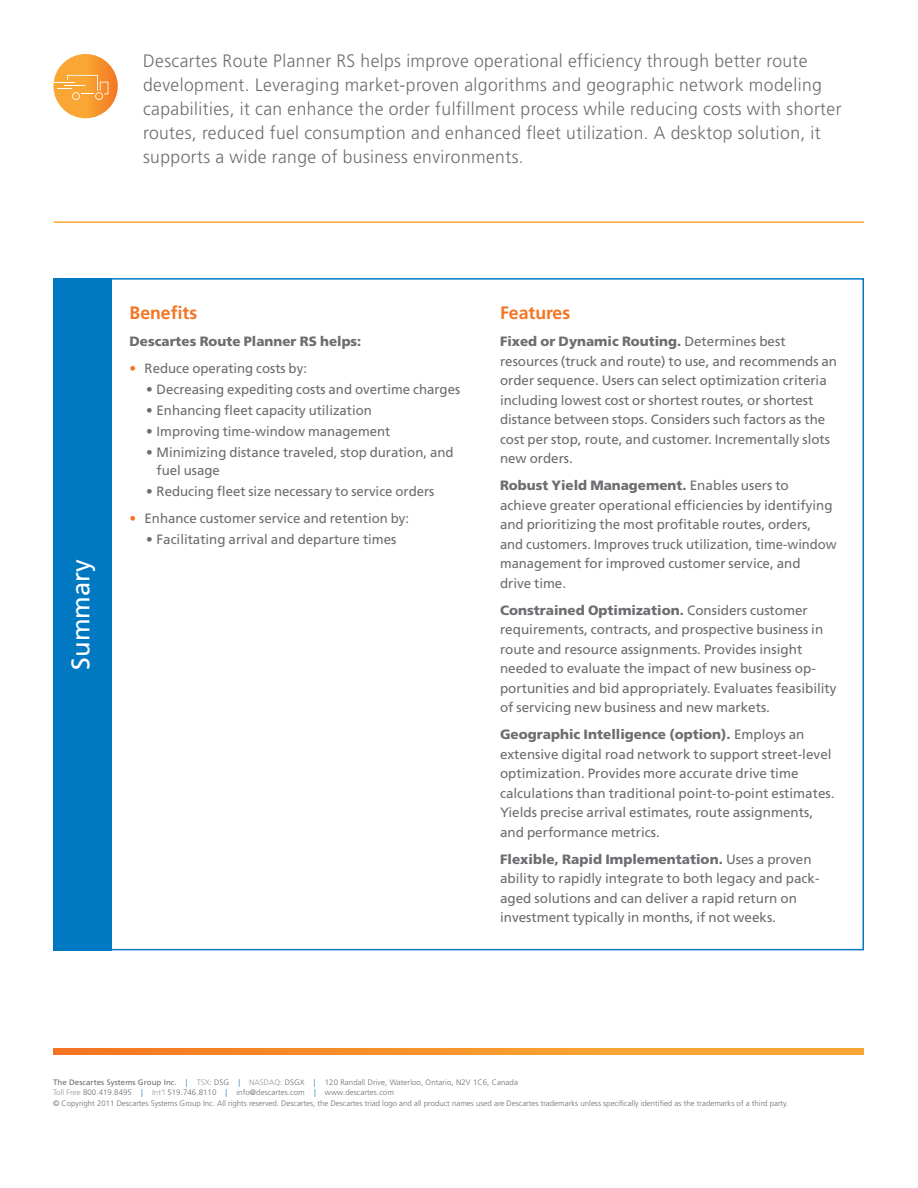
<style>
.page{position:relative;width:918px;height:1188px;background:#fff}
.page>*{position:absolute;margin:0;border:0;box-sizing:border-box;transform-origin:0 0}
.Body_Copy{font:25.5px "Frutiger LT Std";color:#fff}
.t1{font:300 18px/24px "Frutiger LT Std";letter-spacing:.025em;color:#6c6d70}
.Box_Copy{font:700 18px "Frutiger LT Std";color:#f47321}
.Body_Copy-2{font:13.5px/19.5px "Frutiger LT Std";color:#6c6d70}
.t2{font:900 13.5px "Frutiger LT Std";color:#6c6d70}
.t3{font:300 7.8px "Frutiger LT Std";color:#6c6d70}
.s1{color:#f47321}
.s2{font-weight:900}
.s3{font-weight:400}
.s4{color:#0079c2}
.s5{color:#939598}
</style>
<div class="page">
<hr style="left:53px;top:221px;width:811px;height:2px;background:#faa633">
<svg style="left:53px;top:54px;width:65px;height:64px"></svg>
<svg style="left:53px;top:75px;width:55px;height:25px"></svg>
<svg style="left:53px;top:1049px;width:810px;height:6px"></svg>
<div style="left:53px;top:278px;width:59px;height:672px;background:#0079c2"></div>
<p class="t1" style="left:143px;top:50px;width:666px">Descartes Route Planner RS helps improve operational efficiency through better route</p>
<p class="t1" style="left:143px;top:74px;width:700px">development. Leveraging market-proven algorithms and geographic network modeling capabilities, it can enhance the order fulfillment process while reducing costs with shorter routes, reduced fuel consumption and enhanced fleet utilization. A desktop solution, it supports a wide range of business environments.</p>
<p class="Body_Copy" style="left:66px;top:670px;width:112px;rotate:-90deg">Summary</p>
<p class="Box_Copy" style="left:130px;top:302px;width:69px">Benefits</p>
<p class="t2" style="left:130px;top:333px;width:233px">Descartes Route Planner RS helps:</p>
<p class="Body_Copy-2" style="left:130px;top:358px;width:179px"><span class="s1">•</span> Reduce operating costs by:</p>
<p class="Body_Copy-2" style="left:146px;top:379px;width:316px">• Decreasing expediting costs and overtime charges</p>
<p class="Body_Copy-2" style="left:146px;top:400px;width:227px">• Enhancing fleet capacity utilization</p>
<p class="Body_Copy-2" style="left:146px;top:421px;width:246px">• Improving time-window management</p>
<p class="Body_Copy-2" style="left:157px;top:443px;width:298px;line-height:18px;text-indent:-10px">• Minimizing distance traveled, stop duration, and fuel usage</p>
<p class="Body_Copy-2" style="left:146px;top:481px;width:290px">• Reducing fleet size necessary to service orders</p>
<p class="Body_Copy-2" style="left:130px;top:508px;width:281px"><span class="s1">•</span> Enhance customer service and retention by:</p>
<p class="Body_Copy-2" style="left:146px;top:529px;width:252px">• Facilitating arrival and departure times</p>
<p class="Box_Copy" style="left:500px;top:302px;width:72px">Features</p>
<p class="Body_Copy-2" style="left:500px;top:332px;width:339px"><span class="s2">Fixed or Dynamic Routing.</span> Determines best resources (truck and route) to use, and recommends an order sequence. Users can select optimization criteria including lowest cost or shortest routes, or shortest distance between stops. Considers such factors as the cost per stop, route, and customer. Incrementally slots new orders.</p>
<p class="Body_Copy-2" style="left:500px;top:476px;width:338px"><span class="s2">Robust Yield Management.</span> Enables users to achieve greater operational efficiencies by identifying and prioritizing the most profitable routes, orders, and customers. Improves truck utilization, time-window management for improved customer service, and<br>drive time.</p>
<p class="t2" style="left:500px;top:602px;width:309px">Constrained Optimization. <span class="s3">Considers customer</span></p>
<p class="Body_Copy-2" style="left:500px;top:620px;width:325px">requirements, contracts, and prospective business in</p>
<p class="Body_Copy-2" style="left:500px;top:639px;width:338px">route and resource assignments. Provides insight needed to evaluate the impact of new business op&shy;portunities and bid appropriately. Evaluates feasibility of servicing new business and new markets.</p>
<p class="t2" style="left:500px;top:726px;width:306px">Geographic Intelligence (option). <span class="s3">Employs an</span></p>
<p class="Body_Copy-2" style="left:500px;top:744px;width:333px">extensive digital road network to support street-level</p>
<p class="Body_Copy-2" style="left:500px;top:764px;width:300px">optimization. Provides more accurate drive time</p>
<p class="Body_Copy-2" style="left:500px;top:783px;width:336px">calculations than traditional point-to-point estimates.</p>
<p class="Body_Copy-2" style="left:500px;top:803px;width:315px">Yields precise arrival estimates, route assignments, and performance metrics.</p>
<p class="t2" style="left:500px;top:851px;width:313px">Flexible, Rapid Implementation. <span class="s3">Uses a proven</span></p>
<p class="Body_Copy-2" style="left:500px;top:869px;width:321px">ability to rapidly integrate to both legacy and pack&shy;aged solutions and can deliver a rapid return on investment typically in months, if not weeks.</p>
<p class="t3" style="left:53px;top:1078px;width:466px"><span class="s3">The Descartes Systems Group Inc.</span> <span class="s4">|</span> <span class="s5">TSX</span>: DSG <span class="s4">|</span> <span class="s5">NASDAQ:</span> DSGX <span class="s4">|</span> 120 Randall Drive, Waterloo, Ontario, N2V 1C6, Canada</p>
<p class="t3" style="left:53px;top:1088px;width:342px"><span class="s5">Toll Free</span> 800.419.8495 <span class="s4">|</span> <span class="s5">Int‘l</span> 519.746.8110 <span class="s4">|</span> info@descartes.com <span class="s4">|</span> www.descartes.com</p>
<p class="t3" style="left:53px;top:1099px;width:737px">© Copyright 2011 Descartes Systems Group Inc. All rights reserved. Descartes, the Descartes triad logo and all product names used are Descartes trademarks unless specifically identified as the trademarks of a third party.</p>
</div>
